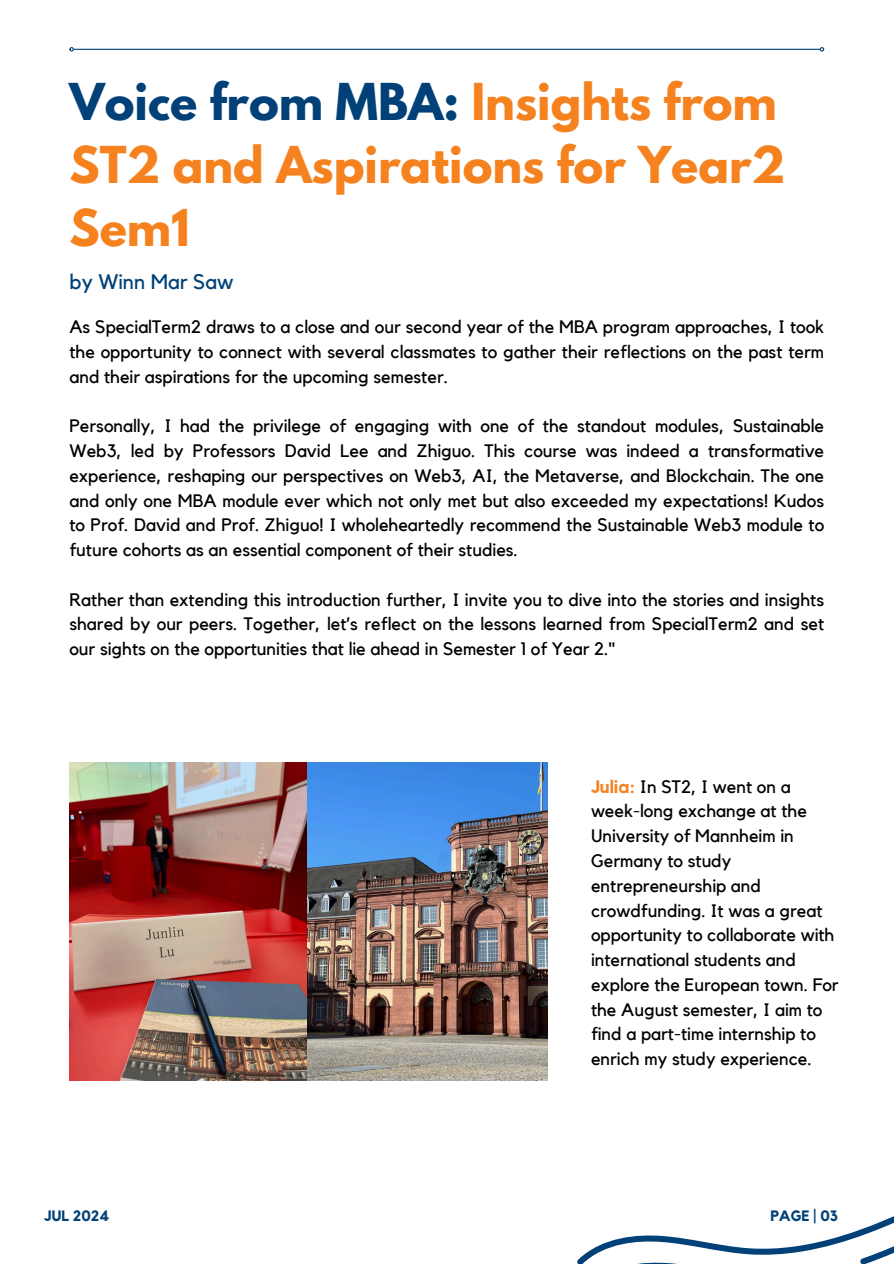
<style>
.page{position:relative;width:894px;height:1264px;background:#fff}
.page>*{position:absolute;margin:0;border:0;box-sizing:border-box;transform-origin:0 0}
.t1{font:700 45px/63px "League Spartan";color:#f5821f}
.t2{font:21px "Kollektif";color:#014177}
.t3{font:18px/24.8px "Kollektif";color:#000;text-align:justify}
.t4{font:700 15px "Kollektif";color:#014177}
.s1{color:#014177}
.s2{font-weight:700;color:#f5821f}
</style>
<div class="page">
<hr style="left:74px;top:49px;width:745px;height:1px;background:#014177">
<svg style="left:69px;top:47px;width:5px;height:5px"></svg>
<svg style="left:819px;top:47px;width:5px;height:5px"></svg>
<svg style="left:580px;top:1216px;width:313px;height:47px"></svg>
<img style="left:69px;top:762px;width:478px;height:318px">
<h3 class="t1" style="left:69px;top:76px;width:717px"><span class="s1">Voice from MBA:</span> Insights from<br>ST2 and Aspirations for Year2<br>Sem1</h3>
<h3 class="t2" style="left:69px;top:272px;width:165px">by Winn Mar Saw</h3>
<p class="t3" style="left:69px;top:315px;width:756px">As SpecialTerm2 draws to a close and our second year of the MBA program approaches, I took the opportunity to connect with several classmates to gather their reflections on the past term and their aspirations for the upcoming semester.</p>
<p class="t3" style="left:69px;top:414px;width:756px">Personally, I had the privilege of engaging with one of the standout modules, Sustainable Web3, led by Professors David Lee and Zhiguo. This course was indeed a transformative experience, reshaping our perspectives on Web3, AI, the Metaverse, and Blockchain. The one and only one MBA module ever which not only met but also exceeded my expectations! Kudos to Prof. David and Prof. Zhiguo! I wholeheartedly recommend the Sustainable Web3 module to future cohorts as an essential component of their studies.</p>
<p class="t3" style="left:69px;top:587px;width:756px">Rather than extending this introduction further, I invite you to dive into the stories and insights shared by our peers. Together, let’s reflect on the lessons learned from SpecialTerm2 and set our sights on the opportunities that lie ahead in Semester 1 of Year 2."</p>
<h3 class="t3" style="left:591px;top:774px;width:249px;text-align:left"><span class="s2">Julia:</span> In ST2, I went on a week-long exchange at the<br>University of Mannheim in<br>Germany to study entrepreneurship and crowdfunding. It was a great opportunity to collaborate with international students and explore the European town. For the August semester, I aim to find a part-time internship to enrich my study experience.</h3>
<h3 class="t4" style="left:44px;top:1208px;width:67px">JUL 2024</h3>
<p class="t4" style="left:770px;top:1208px;width:69px">PAGE | 03</p>
</div>
